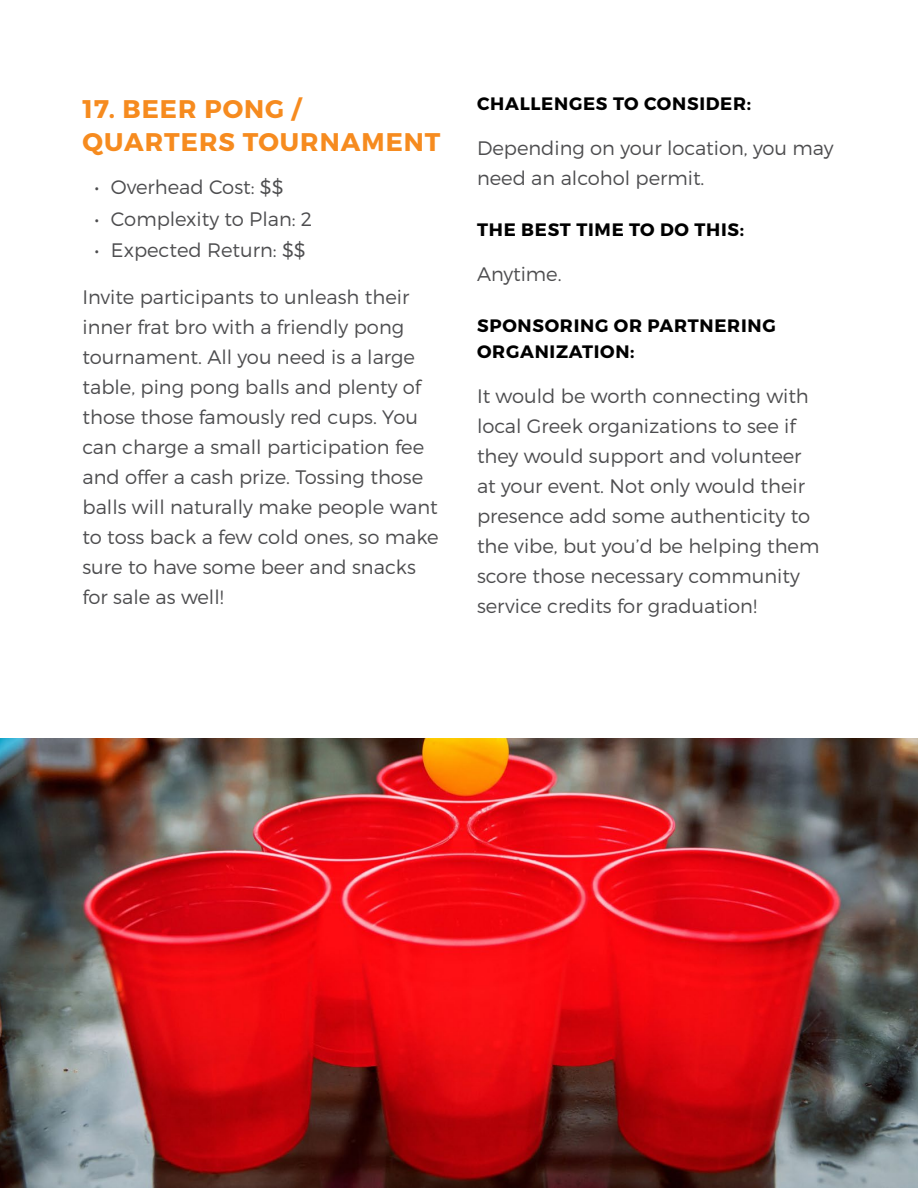
<style>
.page{position:relative;width:918px;height:1188px;background:#fff}
.page>*{position:absolute;margin:0;border:0;box-sizing:border-box;transform-origin:0 0}
.t1{font:700 25.5px/33px "Montserrat";letter-spacing:.04em;color:#f68b1f}
.t2{font:300 19.5px/30px "Montserrat";color:#4d4d4f}
.t3{font:700 18px/25.5px "Montserrat";letter-spacing:.04em;color:#000}
</style>
<div class="page">
<img style="left:0;top:738px;width:918px;height:450px">
<h1 class="t1" style="left:82px;top:93px;width:360px">17. BEER PONG /<br>QUARTERS TOURNAMENT</h1>
<p class="t2" style="left:94px;top:172px;width:191px">• Overhead Cost: $$</p>
<p class="t2" style="left:94px;top:203px;width:219px">• Complexity to Plan: 2</p>
<p class="t2" style="left:94px;top:235px;width:213px">• Expected Return: $$</p>
<p class="t2" style="left:82px;top:281px;width:358px">Invite participants to unleash their inner frat bro with a friendly pong tournament. All you need is a large table, ping pong balls and plenty of those those famously red cups. You can charge a small participation fee and offer a cash prize. Tossing those balls will naturally make people want to toss back a few cold ones, so make sure to have some beer and snacks for sale as well!</p>
<p class="t3" style="left:477px;top:92px;width:276px">CHALLENGES TO CONSIDER:</p>
<p class="t2" style="left:477px;top:133px;width:358px">Depending on your location, you may need an alcohol permit.</p>
<p class="t3" style="left:477px;top:218px;width:268px">THE BEST TIME TO DO THIS:</p>
<p class="t2" style="left:477px;top:259px;width:86px">Anytime.</p>
<p class="t3" style="left:477px;top:314px;width:300px">SPONSORING OR PARTNERING<br>ORGANIZATION:</p>
<p class="t2" style="left:477px;top:381px;width:344px">It would be worth connecting with local Greek organizations to see if they would support and volunteer at your event. Not only would their presence add some authenticity to the vibe, but you’d be helping them score those necessary community service credits for graduation!</p>
</div>
